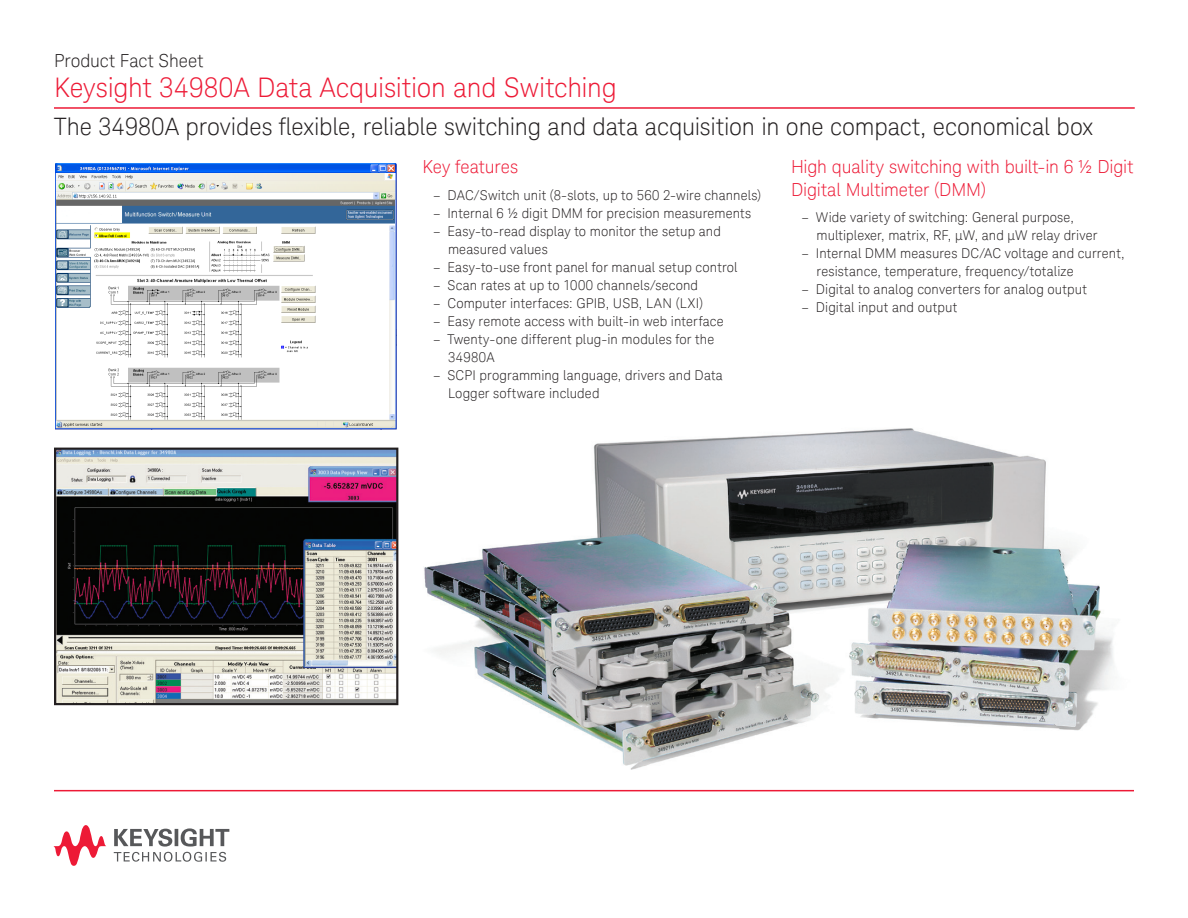
<style>
.page{position:relative;width:1188px;height:918px;background:#fff}
.page>*{position:absolute;margin:0;border:0;box-sizing:border-box;transform-origin:0 0}
.K_Title_-_Main{font:300 27px "Keysight Sans";letter-spacing:-.005em;color:#ed1a36}
.K_Title_-_Subhead{font:300 24px "Keysight Sans";letter-spacing:-.005em;color:#231f20}
.K_Heading_2{font:300 18px/22.5px "Keysight Sans";letter-spacing:-.005em;color:#ed1a36}
.K_Title_-_Document_T{font:300 18px "Keysight Sans";color:#231f20}
.t1{font:300 13.5px/18px "Keysight Sans";letter-spacing:.01em;color:#231f20}
</style>
<div class="page">
<hr style="left:54px;top:790px;width:1080px;height:1px;background:#ed1a36">
<hr style="left:54px;top:107px;width:1081px;height:2px;background:#ed1a36">
<img style="left:424px;top:428px;width:690px;height:342px">
<img style="left:56px;top:164px;width:341px;height:265px">
<img style="left:57px;top:451px;width:338px;height:251px">
<div style="left:54px;top:448px;width:344px;height:257px;border:2px solid #231f20"></div>
<svg style="left:114px;top:828px;width:115px;height:34px"></svg>
<svg style="left:53px;top:825px;width:53px;height:41px"></svg>
<p class="K_Title_-_Document_T" style="left:54px;top:50px;width:151px">Product Fact Sheet</p>
<p class="K_Title_-_Main" style="left:54px;top:72px;width:564px">Keysight 34980A Data Acquisition and Switching</p>
<p class="K_Title_-_Subhead" style="left:54px;top:112px;width:1041px">The 34980A provides flexible, reliable switching and data acquisition in one compact, economical box</p>
<p class="K_Heading_2" style="left:423px;top:156px;width:97px">Key features</p>
<p class="t1" style="left:433px;top:186px;width:330px">– DAC/Switch unit (8-slots, up to 560 2-wire channels)</p>
<p class="t1" style="left:433px;top:204px;width:320px">– Internal 6 ½ digit DMM for precision measurements</p>
<p class="t1" style="left:448px;top:222px;width:274px;text-indent:-15px">– Easy-to-read display to monitor the setup and measured values</p>
<p class="t1" style="left:433px;top:258px;width:306px">– Easy-to-use front panel for manual setup control</p>
<p class="t1" style="left:433px;top:276px;width:266px">– Scan rates at up to 1000 channels/second</p>
<p class="t1" style="left:433px;top:294px;width:272px">– Computer interfaces: GPIB, USB, LAN (LXI)</p>
<p class="t1" style="left:433px;top:312px;width:292px">– Easy remote access with built-in web interface</p>
<p class="t1" style="left:448px;top:330px;width:268px;text-indent:-15px">– Twenty-one different plug-in modules for the<br>34980A</p>
<p class="t1" style="left:448px;top:366px;width:276px;text-indent:-15px">– SCPI programming language, drivers and Data<br>Logger software included</p>
<p class="K_Heading_2" style="left:791px;top:156px;width:344px">High quality switching with built-in 6 ½ Digit<br>Digital Multimeter (DMM)</p>
<p class="t1" style="left:817px;top:208px;width:282px;text-indent:-15px">– Wide variety of switching: General purpose, multiplexer, matrix, RF, μW, and μW relay driver</p>
<p class="t1" style="left:817px;top:244px;width:310px;text-indent:-15px">– Internal DMM measures DC/AC voltage and current, resistance, temperature, frequency/totalize</p>
<p class="t1" style="left:802px;top:280px;width:287px">– Digital to analog converters for analog output</p>
<p class="t1" style="left:802px;top:298px;width:157px">– Digital input and output</p>
</div>
